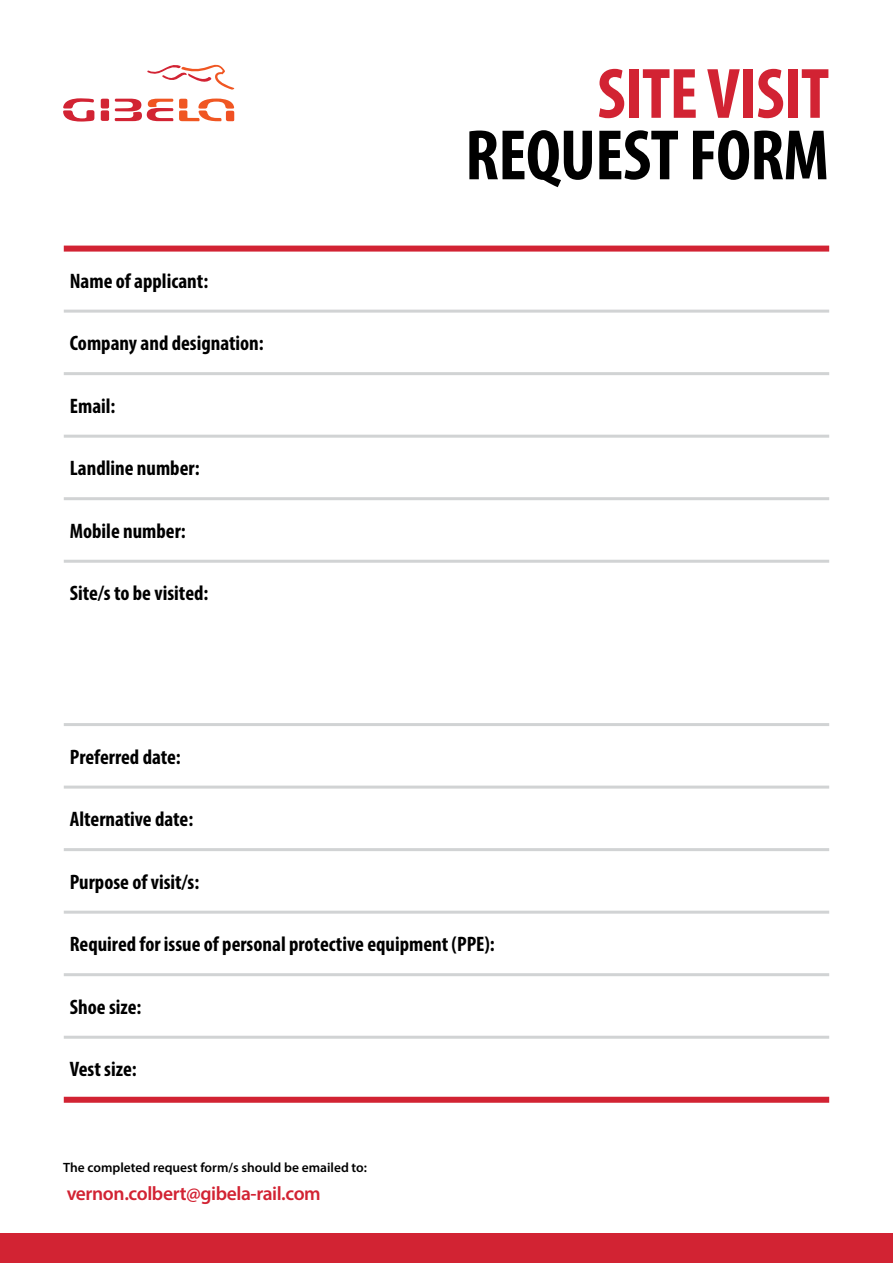
<style>
.page{position:relative;width:893px;height:1263px;background:#fff}
.page>*{position:absolute;margin:0;border:0;box-sizing:border-box;transform-origin:0 0}
.t1{font:700 condensed 72px "Myriad Pro";letter-spacing:-.01em;color:#000}
.t2{font:700 condensed 72px "Myriad Pro";letter-spacing:-.01em;color:#d22333}
.t3{font:700 condensed 21px "Myriad Pro";color:#000}
.t4{font:600 19.5px "Myriad Pro";letter-spacing:-.02em;color:#d22333}
.t5{font:600 13.5px "Myriad Pro";color:#000}
</style>
<div class="page">
<div style="left:0;top:1233px;width:893px;height:30px;background:#d22333"></div>
<svg style="left:115px;top:99px;width:58px;height:22px"></svg>
<div style="left:101px;top:99px;width:8px;height:9px;background:#d22333;border-radius:2px"></div>
<div style="left:101px;top:110px;width:8px;height:11px;background:#d22333;border-radius:2px"></div>
<svg style="left:63px;top:98px;width:31px;height:24px"></svg>
<svg style="left:179px;top:99px;width:55px;height:22px"></svg>
<svg style="left:147px;top:65px;width:87px;height:25px"></svg>
<hr style="left:64px;top:310px;width:765px;height:3px;background:#d1d3d4">
<hr style="left:64px;top:372px;width:765px;height:3px;background:#d1d3d4">
<hr style="left:64px;top:435px;width:765px;height:3px;background:#d1d3d4">
<hr style="left:64px;top:497px;width:765px;height:3px;background:#d1d3d4">
<hr style="left:64px;top:560px;width:765px;height:3px;background:#d1d3d4">
<hr style="left:64px;top:723px;width:765px;height:3px;background:#d1d3d4">
<hr style="left:64px;top:786px;width:765px;height:3px;background:#d1d3d4">
<hr style="left:64px;top:848px;width:765px;height:3px;background:#d1d3d4">
<hr style="left:64px;top:911px;width:765px;height:3px;background:#d1d3d4">
<hr style="left:64px;top:973px;width:765px;height:3px;background:#d1d3d4">
<hr style="left:64px;top:1036px;width:765px;height:3px;background:#d1d3d4">
<div style="left:64px;top:246px;width:765px;height:6px;background:#d22333"></div>
<div style="left:64px;top:1097px;width:765px;height:6px;background:#d22333"></div>
<p class="t3" style="left:70px;top:268px;width:140px">Name of applicant:</p>
<p class="t3" style="left:70px;top:330px;width:196px">Company and designation:</p>
<p class="t3" style="left:70px;top:393px;width:47px">Email:</p>
<p class="t3" style="left:70px;top:455px;width:131px">Landline number:</p>
<p class="t3" style="left:70px;top:518px;width:118px">Mobile number:</p>
<p class="t3" style="left:70px;top:580px;width:140px">Site/s to be visited:</p>
<p class="t3" style="left:70px;top:743px;width:113px">Preferred date:</p>
<p class="t3" style="left:70px;top:806px;width:125px">Alternative date:</p>
<p class="t3" style="left:70px;top:869px;width:131px">Purpose of visit/s:</p>
<h1 class="t2" style="left:597px;top:49px;width:233px">SITE VISIT</h1>
<h1 class="t1" style="left:465px;top:110px;width:365px">REQUEST FORM</h1>
<p class="t3" style="left:70px;top:931px;width:427px">Required for issue of personal protective equipment (PPE):</p>
<p class="t3" style="left:70px;top:994px;width:73px">Shoe size:</p>
<p class="t3" style="left:70px;top:1056px;width:68px">Vest size:</p>
<p class="t5" style="left:63px;top:1158px;width:306px">The completed request form/s should be emailed to:</p>
<p class="t4" style="left:67px;top:1181px;width:256px">vernon.colbert@gibela-rail.com</p>
</div>
